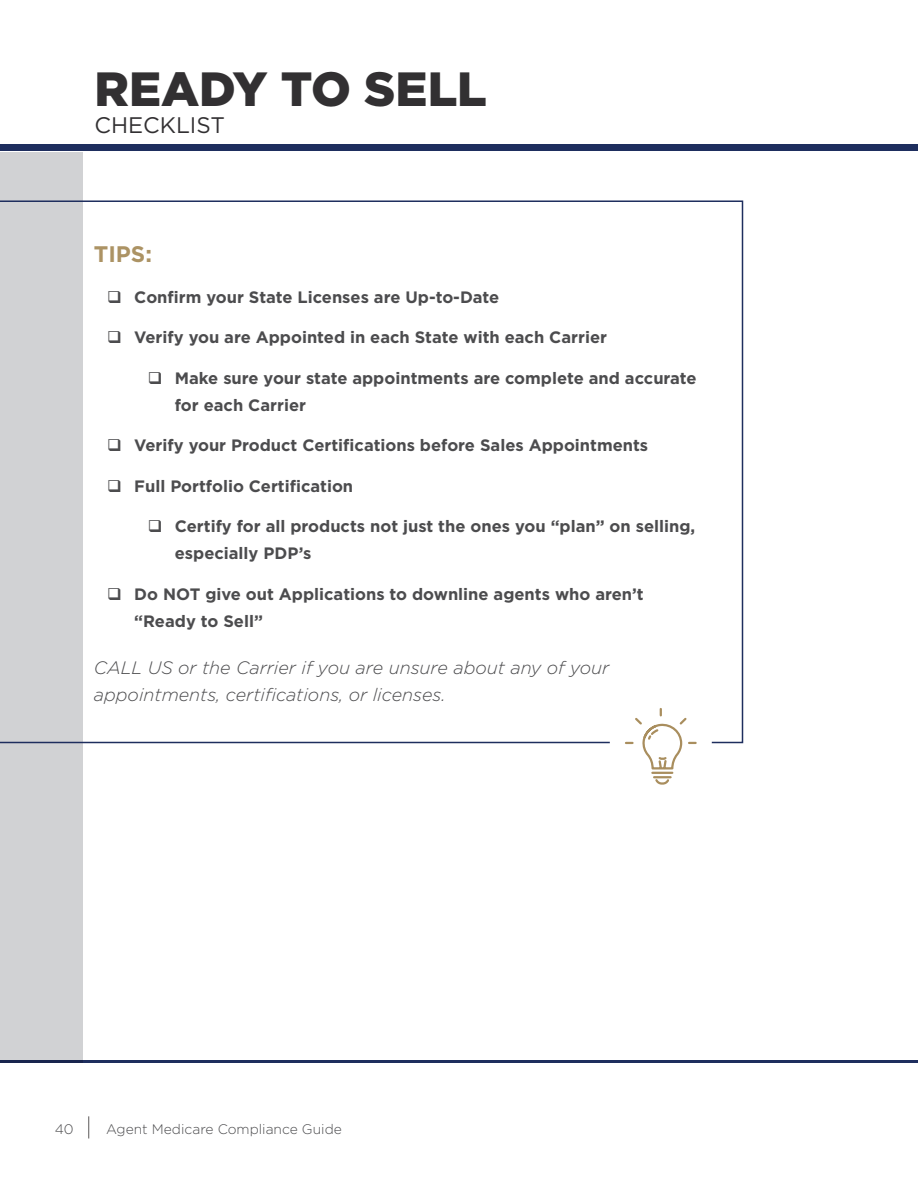
<style>
.page{position:relative;width:918px;height:1188px;background:#fff}
.page>*{position:absolute;margin:0;border:0;box-sizing:border-box;transform-origin:0 0}
.t1{font:900 48px "Gotham";color:#323032}
.t2{font:22.5px "Gotham";color:#323032}
.t3{font:700 22.5px "Gotham";color:#ac9364}
.t4{font:italic 300 18px/27px "Gotham";color:#4c4c4e}
.t5{font:700 16.5px/27px "Gotham";color:#4c4c4e}
.t6{font:300 13.8px "Gotham";color:#4c4c4e}
</style>
<div class="page">
<svg style="left:88px;top:1116px;width:1px;height:22px"></svg>
<div style="left:0;top:152px;width:82px;height:911px;background:#d1d2d4"></div>
<div style="left:0;top:144px;width:918px;height:7px;background:#1e2e5e"></div>
<hr style="left:0;top:1060px;width:918px;height:3px;background:#1e2e5e">
<svg style="left:0;top:200px;width:743px;height:543px"></svg>
<div style="left:610px;top:691px;width:102px;height:102px;background:#fff;border-radius:50%"></div>
<svg style="left:625px;top:708px;width:72px;height:77px"></svg>
<h1 class="t1" style="left:94px;top:68px;width:394px">READY TO SELL</h1>
<h2 class="t2" style="left:94px;top:115px;width:132px">CHECKLIST</h2>
<h2 class="t3" style="left:94px;top:244px;width:60px">TIPS:</h2>
<p class="t5" style="left:107px;top:284px;width:394px">❑ Confirm your State Licenses are Up-to-Date</p>
<p class="t5" style="left:107px;top:325px;width:501px">❑ Verify you are Appointed in each State with each Carrier</p>
<p class="t5" style="left:175px;top:365px;width:523px;text-indent:-27px">❑ Make sure your state appointments are complete and accurate for each Carrier</p>
<p class="t5" style="left:107px;top:433px;width:542px">❑ Verify your Product Certifications before Sales Appointments</p>
<p class="t5" style="left:107px;top:473px;width:247px">❑ Full Portfolio Certification</p>
<p class="t5" style="left:175px;top:514px;width:522px;text-indent:-27px">❑ Certify for all products not just the ones you “plan” on selling, especially PDP’s</p>
<p class="t5" style="left:134px;top:581px;width:511px;text-indent:-27px">❑ Do NOT give out Applications to downline agents who aren’t “Ready to Sell”</p>
<p class="t4" style="left:94px;top:655px;width:517px">CALL US or the Carrier if you are unsure about any of your appointments, certifications, or licenses.</p>
<p class="t6" style="left:55px;top:1123px;width:20px">40</p>
<p class="t6" style="left:106px;top:1123px;width:237px">Agent Medicare Compliance Guide</p>
</div>
